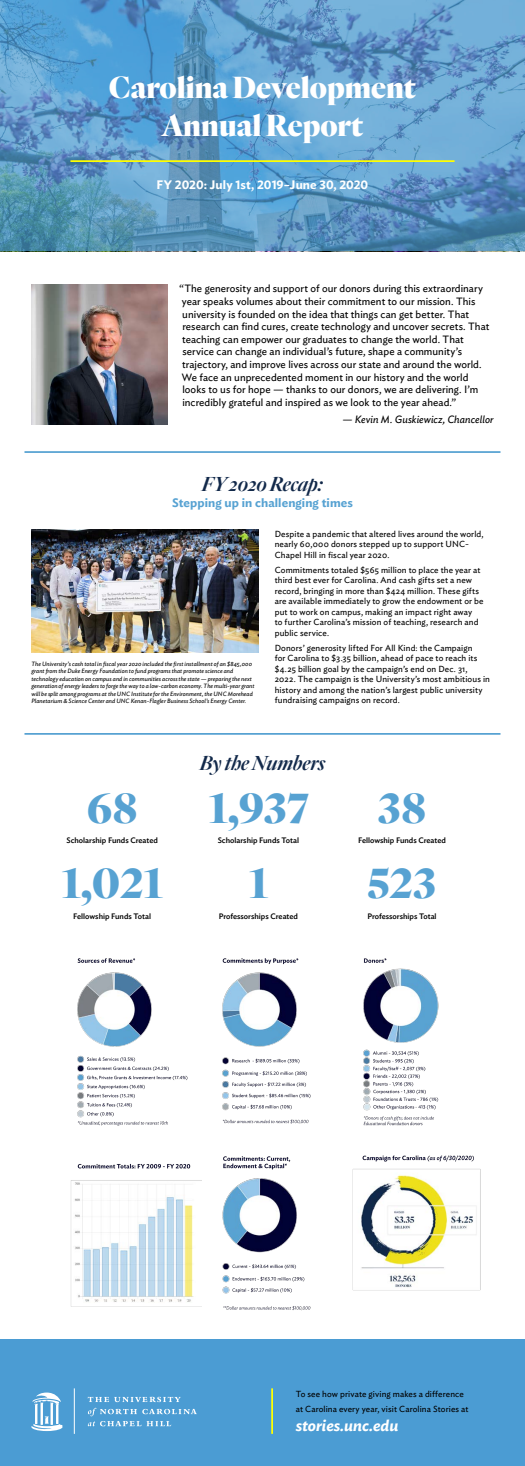
<style>
.page{position:relative;width:525px;height:1466px;background:#fff}
.page>*{position:absolute;margin:0;border:0;box-sizing:border-box;transform-origin:0 0}
.t1{font:900 43.75px "Quarto";color:#57a2d2}
.t2{font:900 31.76px "Quarto";color:#fff}
.t3{font:italic 600 21px "Quarto";color:#12294a}
.t4{font:italic 600 15.75px "Ideal Sans";color:#fff}
.t5{font:600 12.25px "Ideal Sans";letter-spacing:.005em;color:#fff}
.t6{font:600 12.25px "Ideal Sans";letter-spacing:.005em;color:#57a2d2}
.t7{font:10.5px/12.6px "Ideal Sans";letter-spacing:.005em;color:#000}
.t8{font:italic 10.5px "Ideal Sans";letter-spacing:.005em;color:#000}
.t9{font:8.75px/10.5px "Ideal Sans";letter-spacing:.015em;color:#000}
.t10{font:500 7.88px "Ideal Sans";color:#000}
.t11{font:italic 6.12px/7.4px "Ideal Sans";letter-spacing:.005em;color:#000}
</style>
<div class="page">
<div style="left:0;top:1339px;width:525px;height:127px;background:#4b9cd3"></div>
<svg style="left:31px;top:1392px;width:31px;height:39px"></svg>
<hr style="left:74px;top:1388px;width:1px;height:46px;background:#fff">
<svg style="left:88px;top:1396px;width:109px;height:30px"></svg>
<hr style="left:271px;top:1388px;width:2px;height:46px;background:#ff0">
<hr style="left:24px;top:733px;width:476px;height:2px;background:#57a2d2">
<hr style="left:24px;top:451px;width:476px;height:2px;background:#57a2d2">
<img style="left:352px;top:1155px;width:129px;height:136px">
<img style="left:222px;top:1156px;width:89px;height:155px">
<img style="left:70px;top:1163px;width:131px;height:144px">
<img style="left:363px;top:958px;width:76px;height:168px">
<img style="left:222px;top:958px;width:89px;height:166px">
<img style="left:77px;top:958px;width:111px;height:168px">
<svg style="left:0;top:0;width:525px;height:251px;background:#5e9bc8"></svg>
<hr style="left:70px;top:160px;width:385px;height:2px;background:#ff0">
<img style="left:32px;top:284px;width:135px;height:140px">
<img style="left:32px;top:530px;width:226px;height:122px">
<p class="t2" style="left:109px;top:65px;width:309px">Carolina Development</p>
<p class="t2" style="left:162px;top:103px;width:203px">Annual Report</p>
<p class="t5" style="left:157px;top:175px;width:213px">FY 2020: July 1st, 2019–June 30, 2020</p>
<p class="t7" style="left:179px;top:282px;width:311px">“The generosity and support of our donors during this extraordinary year speaks volumes about their commitment to our mission. This university is founded on the idea that things can get better. That research can find cures, create technology and uncover secrets. That teaching can empower our graduates to change the world. That service can change an individual’s future, shape a community’s trajectory, and improve lives across our state and around the world.<br>We face an unprecedented moment in our history and the world looks to us for hope — thanks to our donors, we are delivering. I’m incredibly grateful and inspired as we look to the year ahead.”</p>
<p class="t8" style="left:342px;top:411px;width:153px">— Kevin M. Guskiewicz, Chancellor</p>
<p class="t3" style="left:202px;top:470px;width:123px">FY 2020 Recap:</p>
<p class="t6" style="left:172px;top:493px;width:182px">Stepping up in challenging times</p>
<p class="t11" style="left:32px;top:660px;width:225px">The University’s cash total in fiscal year 2020 included the first installment of an $845,000 grant from the Duke Energy Foundation to fund programs that promote science and technology education on campus and in communities across the state — preparing the next generation of energy leaders to forge the way to a low-carbon economy. The multi-year grant will be split among programs at the UNC Institute for the Environment, the UNC Morehead Planetarium &amp; Science Center and UNC Kenan-Flagler Business School’s Energy Center.</p>
<p class="t9" style="left:275px;top:528px;width:210px">Despite a pandemic that altered lives around the world, nearly 60,000 donors stepped up to support UNC-<br>Chapel Hill in fiscal year 2020.</p>
<p class="t9" style="left:275px;top:564px;width:210px">Commitments totaled $565 million to place the year at third best ever for Carolina. And cash gifts set a new record, bringing in more than $424 million. These gifts are available immediately to grow the endowment or be put to work on campus, making an impact right away<br>to further Carolina’s mission of teaching, research and public service.</p>
<p class="t9" style="left:275px;top:641px;width:217px">Donors’ generosity lifted For All Kind: the Campaign<br>for Carolina to $3.35 billion, ahead of pace to reach its $4.25 billion goal by the campaign’s end on Dec. 31, 2022. The campaign is the University’s most ambitious in history and among the nation’s largest public university fundraising campaigns on record.</p>
<p class="t3" style="left:200px;top:749px;width:127px">By the Numbers</p>
<p class="t1" style="left:87px;top:778px;width:52px">68</p>
<p class="t10" style="left:67px;top:834px;width:93px">Scholarship Funds Created</p>
<p class="t1" style="left:61px;top:853px;width:103px">1,021</p>
<p class="t1" style="left:208px;top:778px;width:102px">1,937</p>
<p class="t1" style="left:249px;top:853px;width:21px">1</p>
<p class="t10" style="left:218px;top:834px;width:83px">Scholarship Funds Total</p>
<p class="t1" style="left:378px;top:778px;width:50px">38</p>
<p class="t10" style="left:358px;top:834px;width:89px">Fellowship Funds Created</p>
<p class="t1" style="left:368px;top:853px;width:70px">523</p>
<p class="t10" style="left:73px;top:910px;width:79px">Fellowship Funds Total</p>
<p class="t10" style="left:219px;top:910px;width:81px">Professorships Created</p>
<p class="t10" style="left:367px;top:910px;width:71px">Professorships Total</p>
<p class="t9" style="left:296px;top:1386px;width:174px;line-height:14.7px">To see how private giving makes a difference at Carolina every year, visit Carolina Stories at</p>
<p class="t4" style="left:296px;top:1413px;width:104px">stories.unc.edu</p>
</div>
